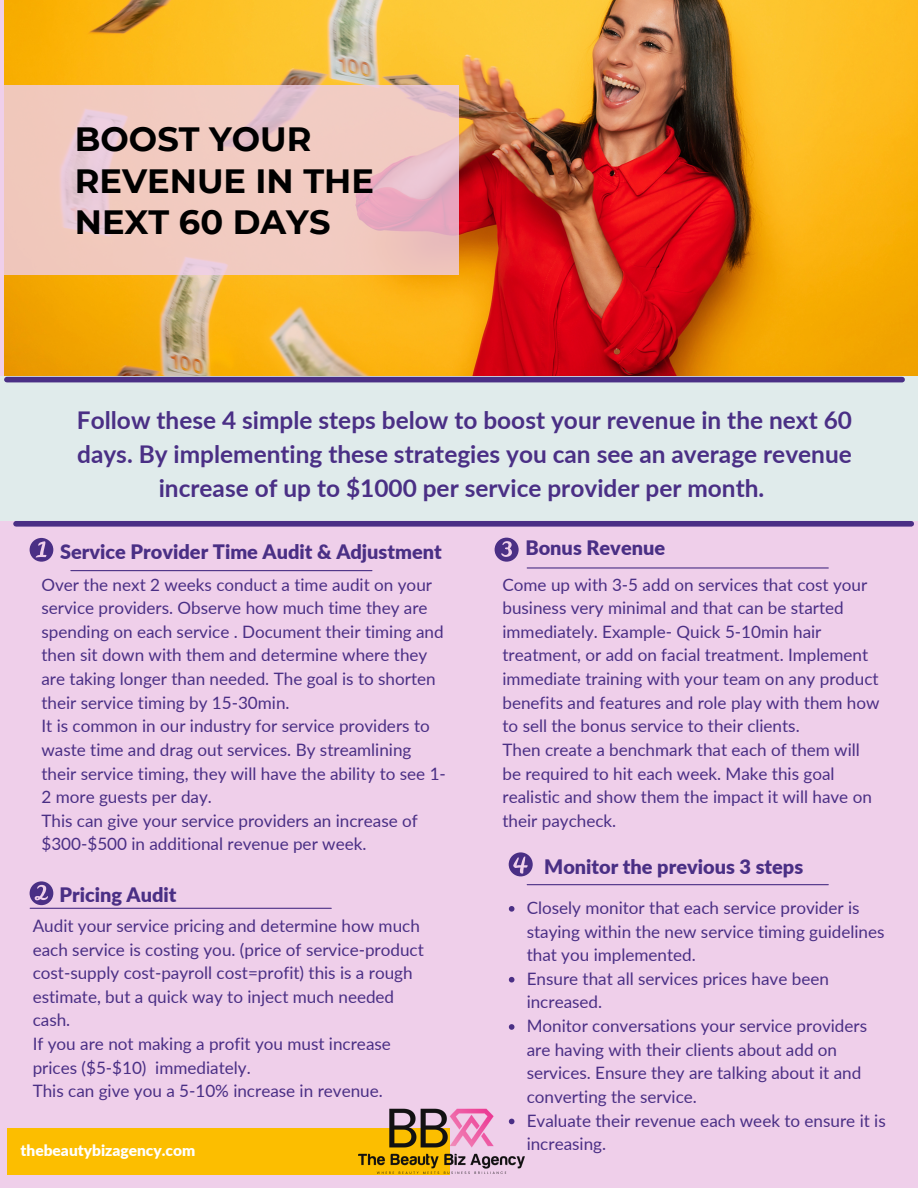
<style>
.page{position:relative;width:918px;height:1188px;background:#efcfea}
.page>*{position:absolute;margin:0;border:0;box-sizing:border-box;transform-origin:0 0}
.t1{font:700 33.6px/41.7px "Montserrat";color:#000}
.t2{font:700 24.45px/33.8px "Lato";color:#4a2f85;text-align:center}
.t3{font:900 19.95px "Lato";color:#4a2f85}
.t4{font:17.1px/23.7px "Lato";color:#4a2f85}
.t5{font:900 15.45px "Lato";color:#fff}
</style>
<div class="page">
<img style="left:4px;top:0;width:914px;height:377px">
<div style="left:0;top:377px;width:918px;height:144px;background:#e0ebeb"></div>
<div style="left:7px;top:1128px;width:442px;height:46px;background:#fcbe00"></div>
<hr style="left:71px;top:570px;width:301px;height:1px;background:#4a2f85">
<hr style="left:30px;top:908px;width:301px;height:1px;background:#4a2f85">
<hr style="left:527px;top:567px;width:301px;height:2px;background:#4a2f85">
<hr style="left:527px;top:884px;width:301px;height:1px;background:#4a2f85">
<svg style="left:4px;top:85px;width:455px;height:190px;background:#eec7c2"></svg>
<svg style="left:30px;top:538px;width:23px;height:24px"></svg>
<svg style="left:30px;top:881px;width:23px;height:24px"></svg>
<svg style="left:495px;top:538px;width:23px;height:23px"></svg>
<svg style="left:509px;top:852px;width:23px;height:24px"></svg>
<div style="left:7px;top:377px;width:895px;height:5px;background:#4a2f85"></div>
<div style="left:16px;top:521px;width:895px;height:6px;background:#4a2f85"></div>
<img style="left:358px;top:1108px;width:167px;height:66px">
<svg style="left:509px;top:906px;width:5px;height:6px"></svg>
<svg style="left:509px;top:977px;width:5px;height:6px"></svg>
<svg style="left:509px;top:1024px;width:5px;height:6px"></svg>
<svg style="left:509px;top:1119px;width:5px;height:5px"></svg>
<p class="t1" style="left:75px;top:118px;width:301px">BOOST YOUR<br>REVENUE IN THE<br>NEXT 60 DAYS</p>
<p class="t2" style="left:77px;top:403px;width:777px">Follow these 4 simple steps below to boost your revenue in the next 60 days. By implementing these strategies you can see an average revenue increase of up to $1000 per service provider per month.</p>
<p class="t3" style="left:60px;top:539px;width:383px">Service Provider Time Audit &amp; Adjustment</p>
<p class="t4" style="left:41px;top:572px;width:404px">Over the next 2 weeks conduct a time audit on your service providers. Observe how much time they are spending on each service . Document their timing and then sit down with them and determine where they are taking longer than needed. The goal is to shorten their service timing by 15-30min.</p>
<p class="t4" style="left:41px;top:714px;width:406px">It is common in our industry for service providers to waste time and drag out services. By streamlining their service timing, they will have the ability to see 1- 2 more guests per day.</p>
<p class="t4" style="left:41px;top:808px;width:378px">This can give your service providers an increase of $300-$500 in additional revenue per week.</p>
<p class="t3" style="left:59px;top:882px;width:119px">Pricing Audit</p>
<p class="t4" style="left:33px;top:913px;width:393px">Audit your service pricing and determine how much each service is costing you. (price of service-product cost-supply cost-payroll cost=profit) this is a rough estimate, but a quick way to inject much needed cash.</p>
<p class="t4" style="left:33px;top:1032px;width:360px">If you are not making a profit you must increase prices ($5-$10) immediately.</p>
<p class="t4" style="left:33px;top:1079px;width:352px">This can give you a 5-10% increase in revenue.</p>
<p class="t5" style="left:21px;top:1141px;width:176px">thebeautybizagency.com</p>
<p class="t3" style="left:525px;top:535px;width:141px">Bonus Revenue</p>
<p class="t4" style="left:502px;top:572px;width:379px">Come up with 3-5 add on services that cost your business very minimal and that can be started immediately. Example- Quick 5-10min hair treatment, or add on facial treatment. Implement immediate training with your team on any product benefits and features and role play with them how to sell the bonus service to their clients.</p>
<p class="t4" style="left:502px;top:738px;width:371px">Then create a benchmark that each of them will be required to hit each week. Make this goal realistic and show them the impact it will have on their paycheck.</p>
<p class="t3" style="left:544px;top:854px;width:261px">Monitor the previous 3 steps</p>
<p class="t4" style="left:527px;top:895px;width:359px">Closely monitor that each service provider is staying within the new service timing guidelines that you implemented.</p>
<p class="t4" style="left:527px;top:966px;width:304px">Ensure that all services prices have been increased.</p>
<p class="t4" style="left:527px;top:1014px;width:342px">Monitor conversations your service providers are having with their clients about add on services. Ensure they are talking about it and converting the service.</p>
<p class="t4" style="left:527px;top:1108px;width:361px">Evaluate their revenue each week to ensure it is increasing.</p>
</div>
